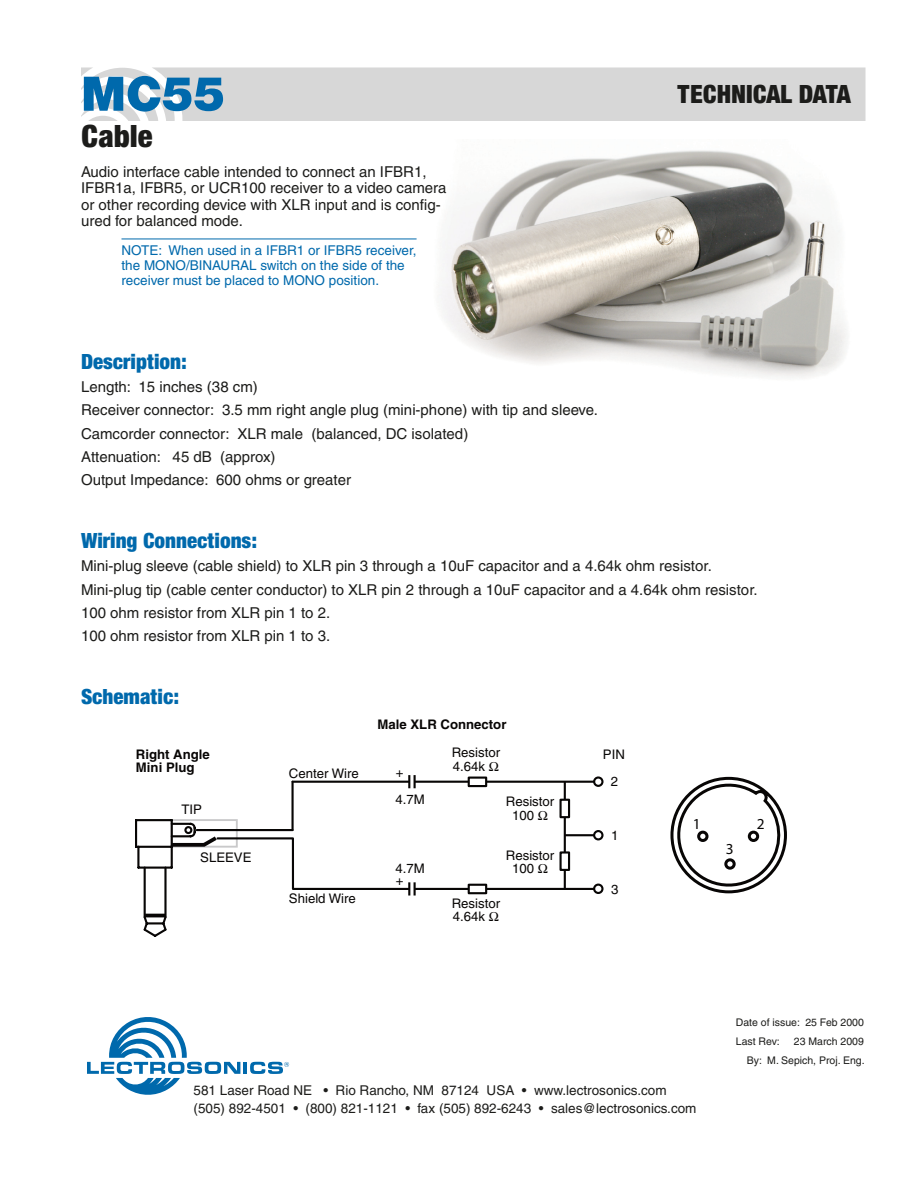
<style>
.page{position:relative;width:918px;height:1188px;background:#fff}
.page>*{position:absolute;margin:0;border:0;box-sizing:border-box;transform-origin:0 0}
.t1{font:900 51px "Sans";color:#0069ac}
.t2{font:900 condensed 33px "Sans";color:#1c1c1a}
.t3{font:900 condensed 27px "Sans";color:#1c1c1a}
.t4{font:900 condensed 22.5px "Sans";color:#0069ac}
.t5{font:15.3px "Myriad Pro";color:#080605}
.t6{font:15px/23.4px "Helvetica";color:#1c1c1a}
.t7{font:13.5px/18px "Helvetica";color:#1c1c1a}
.t8{font:13.5px/15px "Helvetica";color:#0069ac}
.t9{font:13.2px/13.2px "Helvetica";color:#080605}
.t10{font:700 13.2px/13.2px "Helvetica";color:#080605}
.t11{font:10.5px/18.9px "Helvetica";color:#1c1c1a}
</style>
<div class="page">
<img style="left:441px;top:150px;width:406px;height:228px">
<div style="left:81px;top:68px;width:785px;height:53px;background:#d7d7d7"></div>
<svg style="left:87px;top:1017px;width:202px;height:78px"></svg>
<hr style="left:122px;top:239px;width:295px;height:1px;background:#0069ac">
<svg style="left:670px;top:776px;width:117px;height:118px"></svg>
<svg style="left:135px;top:775px;width:469px;height:162px"></svg>
<h1 class="t1" style="left:81px;top:63px;width:145px">MC55</h1>
<h2 class="t2" style="left:81px;top:116px;width:73px">Cable</h2>
<p class="t6" style="left:81px;top:163px;width:367px;line-height:16.5px">Audio interface cable intended to connect an IFBR1, IFBR1a, IFBR5, or UCR100 receiver to a video camera or other recording device with XLR input and is config&shy;ured for balanced mode.</p>
<p class="t8" style="left:122px;top:243px;width:297px">NOTE: When used in a IFBR1 or IFBR5 receiver, the MONO/BINAURAL switch on the side of the receiver must be placed to MONO position.</p>
<h3 class="t4" style="left:81px;top:348px;width:108px">Description:</h3>
<p class="t6" style="left:81px;top:375px;width:519px">Length: 15 inches (38 cm)<br>Receiver connector: 3.5 mm right angle plug (mini-phone) with tip and sleeve.<br>Camcorder connector: XLR male (balanced, DC isolated)<br>Attenuation: 45 dB (approx)<br>Output Impedance: 600 ohms or greater</p>
<h3 class="t3" style="left:677px;top:77px;width:176px">TECHNICAL DATA</h3>
<h3 class="t4" style="left:81px;top:527px;width:178px">Wiring Connections:</h3>
<p class="t6" style="left:81px;top:554px;width:678px">Mini-plug sleeve (cable shield) to XLR pin 3 through a 10uF capacitor and a 4.64k ohm resistor.<br>Mini-plug tip (cable center conductor) to XLR pin 2 through a 10uF capacitor and a 4.64k ohm resistor.<br>100 ohm resistor from XLR pin 1 to 2.<br>100 ohm resistor from XLR pin 1 to 3.</p>
<h3 class="t4" style="left:81px;top:683px;width:100px">Schematic:</h3>
<p class="t10" style="left:136px;top:747px;width:75px">Right Angle<br>Mini Plug</p>
<p class="t9" style="left:181px;top:803px;width:22px">TIP</p>
<p class="t9" style="left:200px;top:851px;width:53px">SLEEVE</p>
<p class="t9" style="left:289px;top:766px;width:71px">Center Wire</p>
<p class="t9" style="left:289px;top:892px;width:68px">Shield Wire</p>
<p class="t10" style="left:378px;top:718px;width:130px">Male XLR Connector</p>
<p class="t9" style="left:396px;top:766px;width:9px">+</p>
<p class="t9" style="left:395px;top:793px;width:31px">4.7M</p>
<p class="t9" style="left:395px;top:862px;width:31px">4.7M</p>
<p class="t9" style="left:396px;top:873px;width:9px">+</p>
<p class="t9" style="left:452px;top:746px;width:50px">Resistor<br>4.64k</p>
<p class="t9" style="left:512px;top:795px;width:44px;text-indent:-6px">Resistor<br>100</p>
<p class="t9" style="left:512px;top:849px;width:44px;text-indent:-6px">Resistor<br>100</p>
<p class="t9" style="left:452px;top:896px;width:50px">Resistor<br>4.64k</p>
<p class="t9" style="left:603px;top:748px;width:23px">PIN</p>
<p class="t9" style="left:611px;top:774px;width:9px">2</p>
<p class="t9" style="left:611px;top:828px;width:9px">1</p>
<p class="t9" style="left:611px;top:882px;width:9px">3</p>
<p class="t5" style="left:693px;top:814px;width:9px">1</p>
<p class="t5" style="left:757px;top:814px;width:9px">2</p>
<p class="t5" style="left:726px;top:840px;width:9px">3</p>
<p class="t11" style="left:736px;top:1013px;width:130px">Date of issue: 25 Feb 2000<br>Last Rev:</p>
<p class="t11" style="left:747px;top:1032px;width:119px;text-align:right">23 March 2009<br>By: M. Sepich, Proj. Eng.</p>
<p class="t7" style="left:194px;top:1081px;width:504px">581 Laser Road NE • Rio Rancho, NM 87124 USA • www.lectrosonics.com (505) 892-4501 • (800) 821-1121 • fax (505) 892-6243 • sales@lectrosonics.com</p>
</div>
